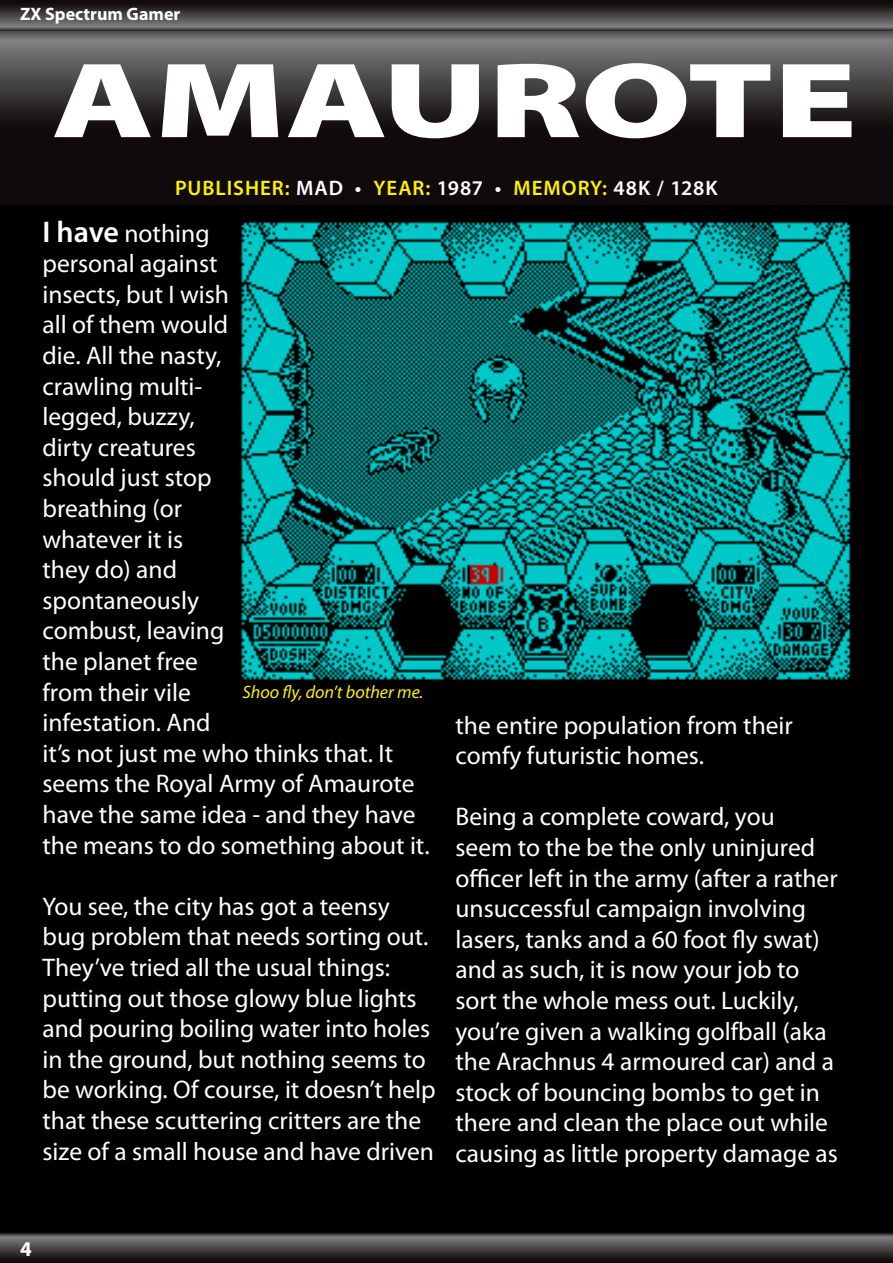
<style>
.page{position:relative;width:893px;height:1263px;background:#fff}
.page>*{position:absolute;margin:0;border:0;box-sizing:border-box;transform-origin:0 0}
.t1{font:900 108px "Myriad Pro";color:#fff;scale:1.41 1}
.t2{font:25.5px/30.6px "Myriad Pro";color:#fff}
.t3{font:600 21px "Myriad Pro";letter-spacing:.045em;color:#fff101}
.t4{font:700 21px "Myriad Pro";color:#fff}
.t5{font:italic 18px "Myriad Pro";color:#fff101}
.t6{font:700 18px "Myriad Pro";color:#fff}
.s1{color:#fff}
.s2{font-weight:600;font-size:30px}
</style>
<div class="page">
<div style="left:0;top:21px;width:893px;height:1221px;background:#000"></div>
<svg style="left:0;top:31px;width:893px;height:141px;background:#383335"></svg>
<div style="left:0;top:172px;width:893px;height:33px;background:#110a0c"></div>
<svg style="left:0;top:0;width:893px;height:31px;background:#423f40"></svg>
<svg style="left:0;top:1232px;width:893px;height:31px;background:#423e3f"></svg>
<img style="left:241px;top:222px;width:609px;height:458px">
<p class="t6" style="left:20px;top:2px;width:162px">ZX Spectrum Gamer</p>
<h1 class="t1" style="left:52px;top:29px;width:573px">AMAUROTE</h1>
<p class="t3" style="left:175px;top:175px;width:544px">PUBLISHER: <span class="s1">MAD •</span> YEAR: <span class="s1">1987 •</span> MEMORY: <span class="s1">48K / 128K</span></p>
<p class="t2" style="left:43px;top:217px;width:389px"><span class="s2">I have</span> nothing<br>personal against<br>insects, but I wish<br>all of them would<br>die. All the nasty,<br>crawling multi-<br>legged, buzzy,<br>dirty creatures<br>should just stop<br>breathing (or<br>whatever it is<br>they do) and<br>spontaneously<br>combust, leaving<br>the planet free<br>from their vile<br>infestation. And<br>it’s not just me who thinks that. It seems the Royal Army of Amaurote have the same idea - and they have the means to do something about it.</p>
<p class="t2" style="left:43px;top:890px;width:395px">You see, the city has got a teensy bug problem that needs sorting out.<br>They’ve tried all the usual things: putting out those glowy blue lights and pouring boiling water into holes in the ground, but nothing seems to be working. Of course, it doesn’t help that these scuttering critters are the size of a small house and have driven</p>
<p class="t5" style="left:242px;top:681px;width:183px">Shoo fly, don’t bother me.</p>
<p class="t2" style="left:455px;top:709px;width:339px">the entire population from their comfy futuristic homes.</p>
<p class="t2" style="left:455px;top:801px;width:384px">Being a complete coward, you seem to the be the only uninjured officer left in the army (after a rather unsuccessful campaign involving lasers, tanks and a 60 foot fly swat) and as such, it is now your job to sort the whole mess out. Luckily, you’re given a walking golfball (aka the Arachnus 4 armoured car) and a stock of bouncing bombs to get in there and clean the place out while causing as little property damage as</p>
<p class="t4" style="left:20px;top:1235px;width:13px">4</p>
</div>
